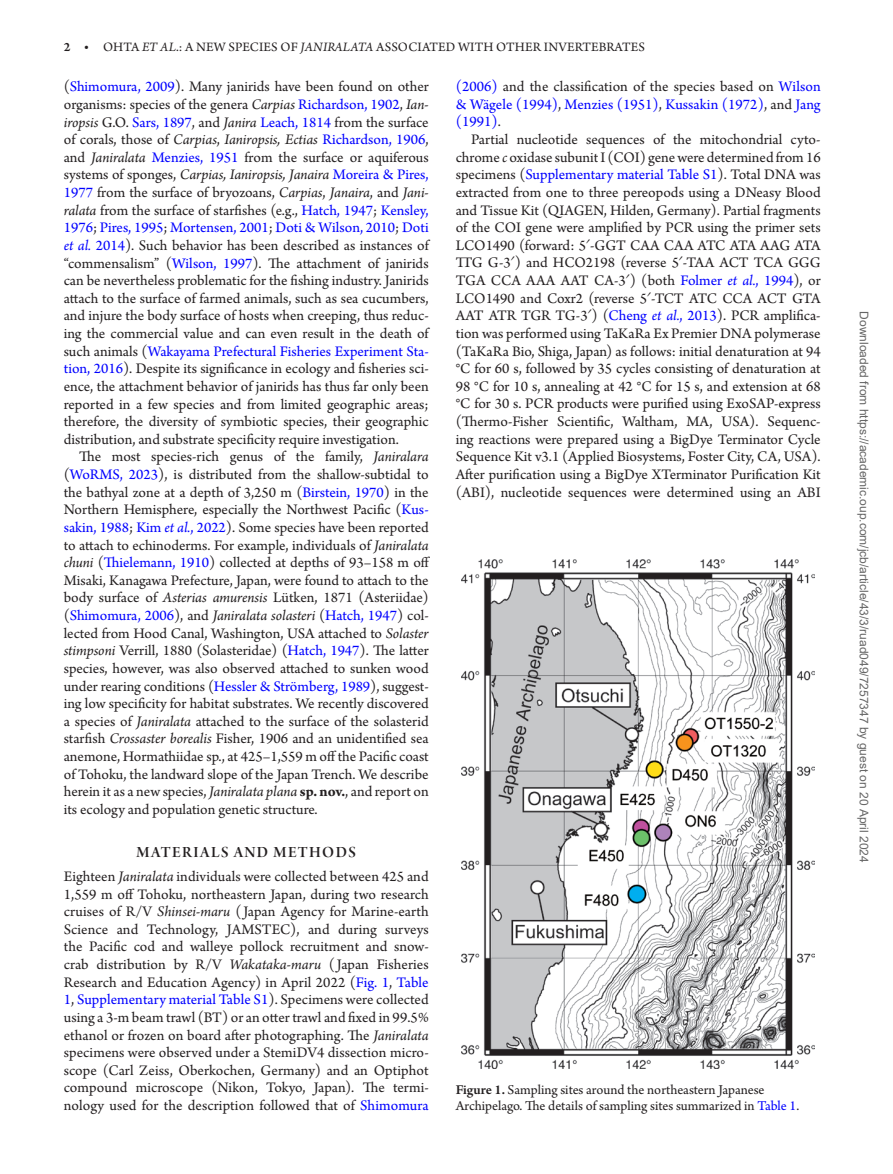
<style>
.page{position:relative;width:893px;height:1174px;background:#fff}
.page>*{position:absolute;margin:0;border:0;box-sizing:border-box;transform-origin:0 0}
.t1{font:16.5px "Arno Pro Smbd Display";letter-spacing:.085em;color:#231f20}
.t2{font:15.3px/17.5px "Arno Pro";color:#231f20;text-align:justify}
.t3{font:15.3px/17.5px "Arno Pro";letter-spacing:.005em;color:#00f;text-align:justify}
.t4{font:14.25px/15.8px "Arno Pro";color:#231f20}
.t5{font:13.5px "Arno Pro";letter-spacing:.01em;color:#231f20}
.t6{font:12px "Arial";color:#666}
.s1{font-weight:600}
.s2{font-style:italic}
.s3{color:#00f}
.s4{font-style:italic;color:#00f}
.s5{font-weight:700}
.s6{color:#231f20}
.s7{font-family:"Gandhari Unicode"}
</style>
<div class="page">
<img style="left:462px;top:559px;width:353px;height:509px">
<p class="t5" style="left:64px;top:39px;width:583px"><span class="s1">2 •</span> OHTA <span class="s2">ET AL</span>.: A NEW SPECIES OF <span class="s2">JANIRALATA</span> ASSOCIATED WITH OTHER INVERTEBRATES</p>
<p class="t2" style="left:64px;top:79px;width:366px">(<span class="s3">Shimomura, 2009</span>). Many janirids have been found on other organisms: species of the genera <span class="s2">Carpias</span> <span class="s3">Richardson, 1902</span>, <span class="s2">Ian&shy;iropsis</span> G.O. <span class="s3">Sars, 1897</span>, and <span class="s2">Janira</span> <span class="s3">Leach, 1814</span> from the surface of corals, those of <span class="s2">Carpias</span>, <span class="s2">Ianiropsis, Ectias</span> <span class="s3">Richardson, 1906</span>, and <span class="s2">Janiralata</span> <span class="s3">Menzies, 1951</span> from the surface or aquiferous systems of sponges, <span class="s2">Carpias, Ianiropsis, Janaira</span> <span class="s3">Moreira &amp; Pires, 1977</span> from the surface of bryozoans, <span class="s2">Carpias</span>, <span class="s2">Janaira</span>, and <span class="s2">Jani&shy;ralata</span> from the surface of starfishes (e.g., <span class="s3">Hatch, 1947</span>; <span class="s3">Kensley, 1976</span>; <span class="s3">Pires, 1995</span>; <span class="s3">Mortensen, 2001</span>; <span class="s3">Doti &amp; Wilson, 2010</span>; <span class="s3">Doti </span><span class="s4">et al.</span> <span class="s3">2014</span>). Such behavior has been described as instances of “commensalism” (<span class="s3">Wilson, 1997</span>). The attachment of janirids can be nevertheless problematic for the fishing industry. Janirids attach to the surface of farmed animals, such as sea cucumbers, and injure the body surface of hosts when creeping, thus reduc&shy;ing the commercial value and can even result in the death of such animals (<span class="s3">Wakayama Prefectural Fisheries Experiment Sta&shy;tion, 2016</span>). Despite its significance in ecology and fisheries sci&shy;ence, the attachment behavior of janirids has thus far only been reported in a few species and from limited geographic areas; therefore, the diversity of symbiotic species, their geographic distribution, and substrate specificity require investigation.</p>
<p class="t2" style="left:64px;top:449px;width:368px;text-indent:15px">The most species-rich genus of the family, <span class="s2">Janiralara </span>(<span class="s3">WoRMS, 2023</span>), is distributed from the shallow-subtidal to the bathyal zone at a depth of 3,250 m (<span class="s3">Birstein, 1970</span>) in the Northern Hemisphere, especially the Northwest Pacific (<span class="s3">Kus&shy;sakin, 1988</span>; <span class="s3">Kim</span> <span class="s4">et al.</span><span class="s3">, 2022</span>). Some species have been reported to attach to echinoderms. For example, individuals of <span class="s2">Janiralata chuni</span> (<span class="s3">Thielemann, 1910</span>) collected at depths of 93–158 m off Misaki, Kanagawa Prefecture, Japan, were found to attach to the body surface of <span class="s2">Asterias amurensis</span> Lütken, 1871 (Asteriidae) (<span class="s3">Shimomura, 2006</span>), and <span class="s2">Janiralata solasteri</span> (<span class="s3">Hatch, 1947</span>) col&shy;lected from Hood Canal, Washington, USA attached to <span class="s2">Solaster stimpsoni</span> Verrill, 1880 (Solasteridae) (<span class="s3">Hatch, 1947</span>). The latter species, however, was also observed attached to sunken wood under rearing conditions (<span class="s3">Hessler &amp; Strömberg, 1989</span>), suggest&shy;ing low specificity for habitat substrates. We recently discovered a species of <span class="s2">Janiralata</span> attached to the surface of the solasterid starfish <span class="s2">Crossaster borealis</span> Fisher, 1906 and an unidentified sea anemone, Hormathiidae sp., at 425–1,559 m off the Pacific coast of Tohoku, the landward slope of the Japan Trench. We describe herein it as a new species, <span class="s2">Janiralata plana</span> <span class="s5">sp. nov.</span>, and report on its ecology and population genetic structure.</p>
<p class="t1" style="left:137px;top:843px;width:221px">MATERIALS AND METHODS</p>
<p class="t2" style="left:64px;top:868px;width:366px">Eighteen <span class="s2">Janiralata</span> individuals were collected between 425 and 1,559 m off Tohoku, northeastern Japan, during two research cruises of R/V <span class="s2">Shinsei-maru</span> (Japan Agency for Marine-earth Science and Technology, JAMSTEC), and during surveys the Pacific cod and walleye pollock recruitment and snow&shy;crab distribution by R/V <span class="s2">Wakataka-maru</span> ( Japan Fisheries Research and Education Agency) in April 2022 (<span class="s3">Fig. 1</span>, <span class="s3">Table 1</span>, <span class="s3">Supplementary material Table S1</span>). Specimens were collected using a 3-m beam trawl (BT) or an otter trawl and fixed in 99.5% ethanol or frozen on board after photographing. The <span class="s2">Janiralata </span>specimens were observed under a StemiDV4 dissection micro&shy;scope (Carl Zeiss, Oberkochen, Germany) and an Optiphot compound microscope (Nikon, Tokyo, Japan). The termi&shy;nology used for the description followed that of <span class="s3">Shimomura</span></p>
<p class="t3" style="left:456px;top:79px;width:366px">(2006) <span class="s6">and the classification of the species based on</span> Wilson &amp; Wägele (1994)<span class="s6">,</span> Menzies (1951)<span class="s6">,</span> Kussakin (1972)<span class="s6">, and</span> Jang (1991)<span class="s6">.</span></p>
<p class="t2" style="left:456px;top:131px;width:366px;text-indent:15px">Partial nucleotide sequences of the mitochondrial cyto&shy;chrome <span class="s2">c</span> oxidase subunit I (COI) gene were determined from 16 specimens (<span class="s3">Supplementary material Table S1</span>). Total DNA was extracted from one to three pereopods using a DNeasy Blood and Tissue Kit (QIAGEN, Hilden, Germany). Partial fragments of the COI gene were amplified by PCR using the primer sets LCO1490 (forward: 5<span class="s7">ʹ</span>-GGT CAA CAA ATC ATA AAG ATA TTG G-3<span class="s7">ʹ</span>) and HCO2198 (reverse 5<span class="s7">ʹ</span>-TAA ACT TCA GGG TGA CCA AAA AAT CA-3<span class="s7">ʹ</span>) (both <span class="s3">Folmer</span> <span class="s4">et al.</span><span class="s3">, 1994</span>), or LCO1490 and Coxr2 (reverse 5<span class="s7">ʹ</span>-TCT ATC CCA ACT GTA AAT ATR TGR TG-3<span class="s7">ʹ</span>) (<span class="s3">Cheng</span> <span class="s4">et al.</span><span class="s3">, 2013</span>). PCR amplifica&shy;tion was performed using TaKaRa Ex Premier DNA polymerase (TaKaRa Bio, Shiga, Japan) as follows: initial denaturation at 94 °C for 60 s, followed by 35 cycles consisting of denaturation at 98 °C for 10 s, annealing at 42 °C for 15 s, and extension at 68 °C for 30 s. PCR products were purified using ExoSAP-express (Thermo-Fisher Scientific, Waltham, MA, USA). Sequenc&shy;ing reactions were prepared using a BigDye Terminator Cycle Sequence Kit v3.1 (Applied Biosystems, Foster City, CA, USA).<br>After purification using a BigDye XTerminator Purification Kit (ABI), nucleotide sequences were determined using an ABI</p>
<p class="t4" style="left:456px;top:1083px;width:345px"><span class="s1">Figure 1.</span> Sampling sites around the northeastern Japanese<br>Archipelago. The details of sampling sites summarized in <span class="s3">Table 1</span>.</p>
<p class="t6" style="left:868px;top:311px;width:553px;rotate:90deg">Downloaded from https://academic.oup.com/jcb/article/43/3/ruad049/7257347 by guest on 20 April 2024</p>
</div>
